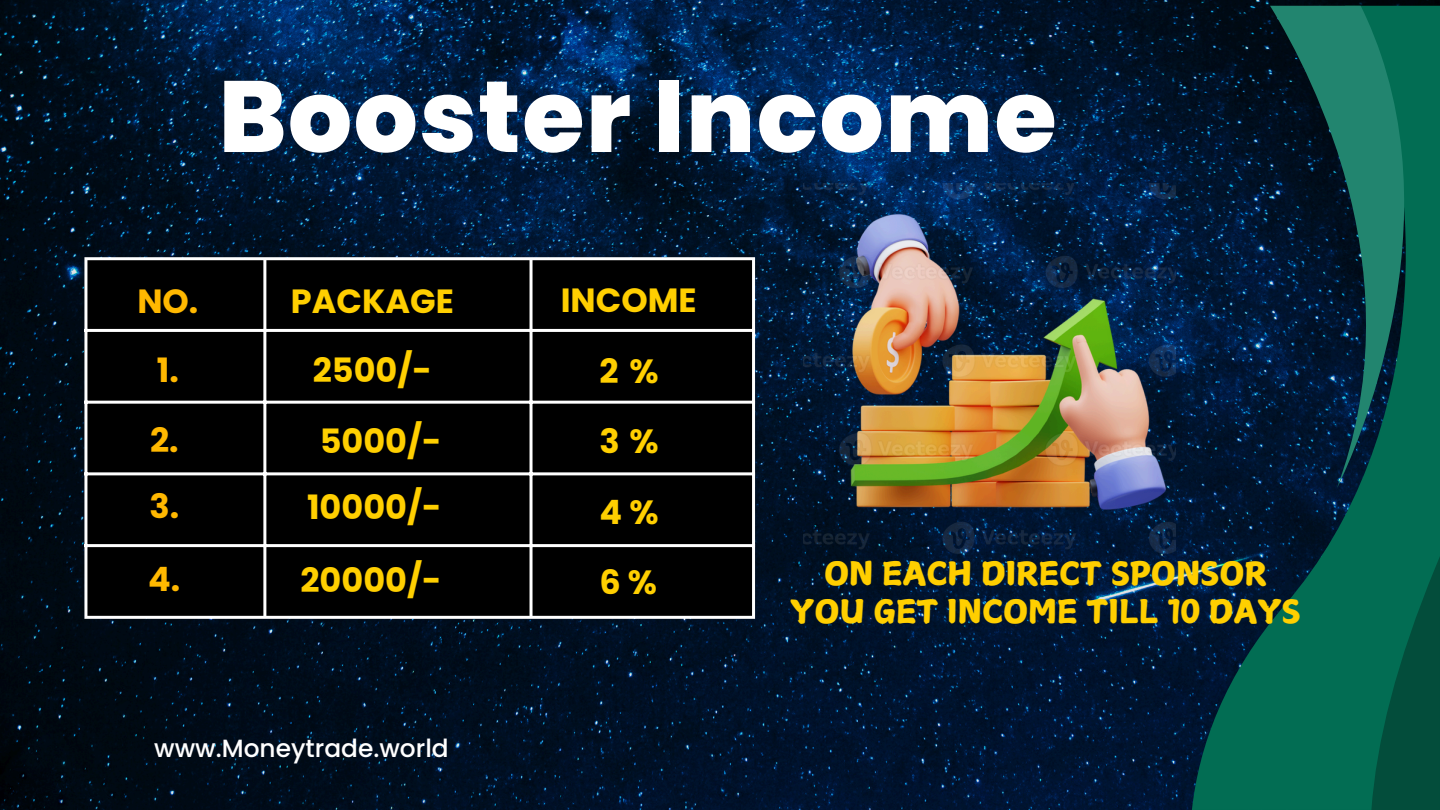
<style>
.page{position:relative;width:1440px;height:810px;background:#fff}
.page>*{position:absolute;margin:0;border:0;box-sizing:border-box;transform-origin:0 0}
.t1{font:800 101px "Poppins";letter-spacing:.015em;color:#fff}
.t2{font:700 33.5px/70.5px "Poppins";color:#ffcf00;text-align:center}
.t3{font:700 33.5px/69.8px "Poppins";color:#ffb800;text-align:center}
.t4{font:32.1px/38.2px "Canva Surname Fu";color:#ffcf00;text-align:center}
.t5{font:500 24.9px "Poppins";color:#fff}
</style>
<div class="page">
<img style="left:0;top:0;width:1440px;height:810px">
<svg style="left:1192px;top:6px;width:248px;height:804px;background:#014042"></svg>
<svg style="left:1371px;top:556px;width:69px;height:254px;background:#025944"></svg>
<svg style="left:1270px;top:6px;width:135px;height:482px;background:#0b4146"></svg>
<img style="left:804px;top:183px;width:371px;height:371px">
<div style="left:87px;top:260px;width:665px;height:356px;background:#000"></div>
<hr style="left:84px;top:260px;width:3px;height:356px;background:#fff">
<hr style="left:263px;top:260px;width:3px;height:356px;background:#fff">
<hr style="left:530px;top:260px;width:3px;height:356px;background:#fff">
<hr style="left:752px;top:260px;width:3px;height:356px;background:#fff">
<hr style="left:84px;top:257px;width:671px;height:3px;background:#fff">
<hr style="left:84px;top:329px;width:671px;height:3px;background:#fff">
<hr style="left:84px;top:401px;width:671px;height:3px;background:#fff">
<hr style="left:84px;top:472px;width:671px;height:3px;background:#fff">
<hr style="left:84px;top:544px;width:671px;height:3px;background:#fff">
<hr style="left:84px;top:616px;width:671px;height:3px;background:#fff">
<h2 class="t1" style="left:219px;top:46px;width:840px">Booster Income</h2>
<h1 class="t3" style="left:137px;top:266px;width:63px">NO.<br>1.<br>2.</h1>
<h1 class="t3" style="left:148px;top:470px;width:34px;line-height:72.8px;text-align:left">3.<br>4.</h1>
<p class="t2" style="left:291px;top:266px;width:165px;line-height:69.8px">PACKAGE<br>2500/-</p>
<h2 class="t2" style="left:307px;top:408px;width:136px;line-height:66px">5000/-<br>10000/-</h2>
<h2 class="t2" style="left:300px;top:545px;width:143px">20000/-</h2>
<h2 class="t2" style="left:561px;top:265px;width:137px">INCOME</h2>
<h4 class="t2" style="left:599px;top:336px;width:61px;text-align:justify">2 % 3 % 4% 6%</h4>
<h4 class="t4" style="left:790px;top:554px;width:512px">ON EACH DIRECT SPONSOR<br>YOU GET INCOME TILL 10 DAYS</h4>
<h3 class="t5" style="left:154px;top:731px;width:296px">www.Moneytrade.world</h3>
</div>
